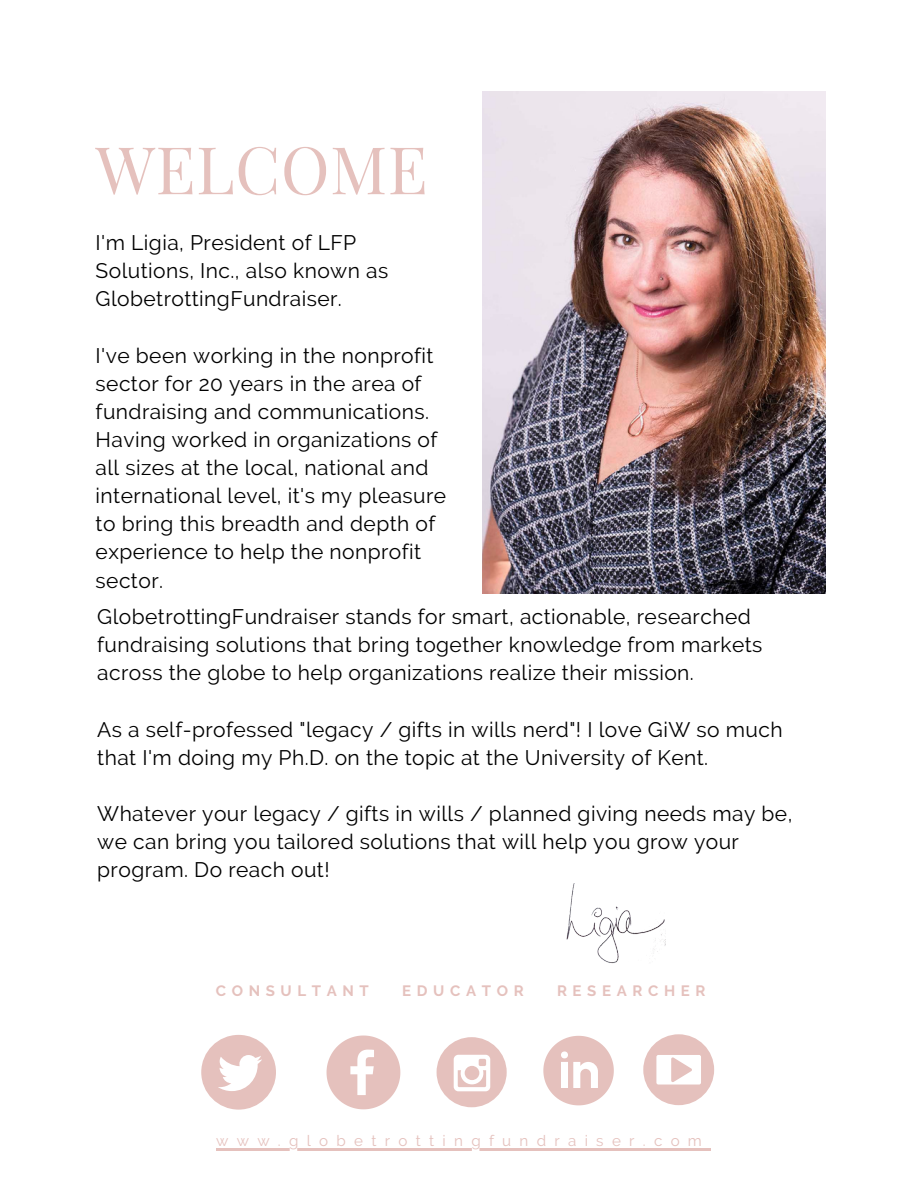
<style>
.page{position:relative;width:918px;height:1188px;background:#fff}
.page>*{position:absolute;margin:0;border:0;box-sizing:border-box;transform-origin:0 0}
.t1{font:65.7px "Playfair Display";letter-spacing:.005em;color:#e5c1bd}
.t2{font:21px/28.2px "Raleway";letter-spacing:.02em;color:#000}
.t3{font:15.15px "Raleway";letter-spacing:.55em;color:#e5c1bd}
.t4{font:700 15px "Raleway";letter-spacing:.375em;color:#e5c1bd}
</style>
<div class="page">
<img style="left:483px;top:92px;width:343px;height:502px">
<svg style="left:327px;top:1036px;width:73px;height:73px"></svg>
<div style="left:201px;top:1035px;width:75px;height:75px;background:#e5c1bd;border-radius:50%"></div>
<svg style="left:218px;top:1055px;width:44px;height:36px"></svg>
<div style="left:437px;top:1037px;width:70px;height:70px;background:#e5c1bd;border-radius:50%"></div>
<svg style="left:454px;top:1055px;width:36px;height:36px"></svg>
<svg style="left:543px;top:1036px;width:71px;height:69px"></svg>
<div style="left:643px;top:1034px;width:71px;height:71px;background:#e5c1bd;border-radius:50%"></div>
<div style="left:656px;top:1055px;width:45px;height:30px;background:#fff;border-radius:2px"></div>
<svg style="left:671px;top:1057px;width:21px;height:25px"></svg>
<hr style="left:216px;top:1148px;width:494px;height:2px;background:#e5c1bd">
<img style="left:566px;top:884px;width:100px;height:79px">
<h1 class="t1" style="left:96px;top:123px;width:334px">WELCOME</h1>
<p class="t2" style="left:96px;top:229px;width:294px">I'm Ligia, President of LFP<br>Solutions, Inc., also known as<br>GlobetrottingFundraiser.</p>
<p class="t2" style="left:96px;top:341px;width:352px">I've been working in the nonprofit sector for 20 years in the area of fundraising and communications.<br>Having worked in organizations of all sizes at the local, national and international level, it's my pleasure to bring this breadth and depth of experience to help the nonprofit sector.</p>
<p class="t2" style="left:97px;top:603px;width:667px">GlobetrottingFundraiser stands for smart, actionable, researched fundraising solutions that bring together knowledge from markets across the globe to help organizations realize their mission.</p>
<p class="t2" style="left:97px;top:715px;width:687px">As a self-professed "legacy / gifts in wills nerd"! I love GiW so much that I'm doing my Ph.D. on the topic at the University of Kent.</p>
<p class="t2" style="left:97px;top:799px;width:697px">Whatever your legacy / gifts in wills / planned giving needs may be, we can bring you tailored solutions that will help you grow your program. Do reach out!</p>
<p class="t4" style="left:216px;top:982px;width:155px">CONSULTANT</p>
<p class="t4" style="left:402px;top:982px;width:123px">EDUCATOR</p>
<p class="t4" style="left:557px;top:982px;width:150px">RESEARCHER</p>
<p class="t3" style="left:216px;top:1132px;width:487px">www.globetrottingfundraiser.com</p>
</div>
